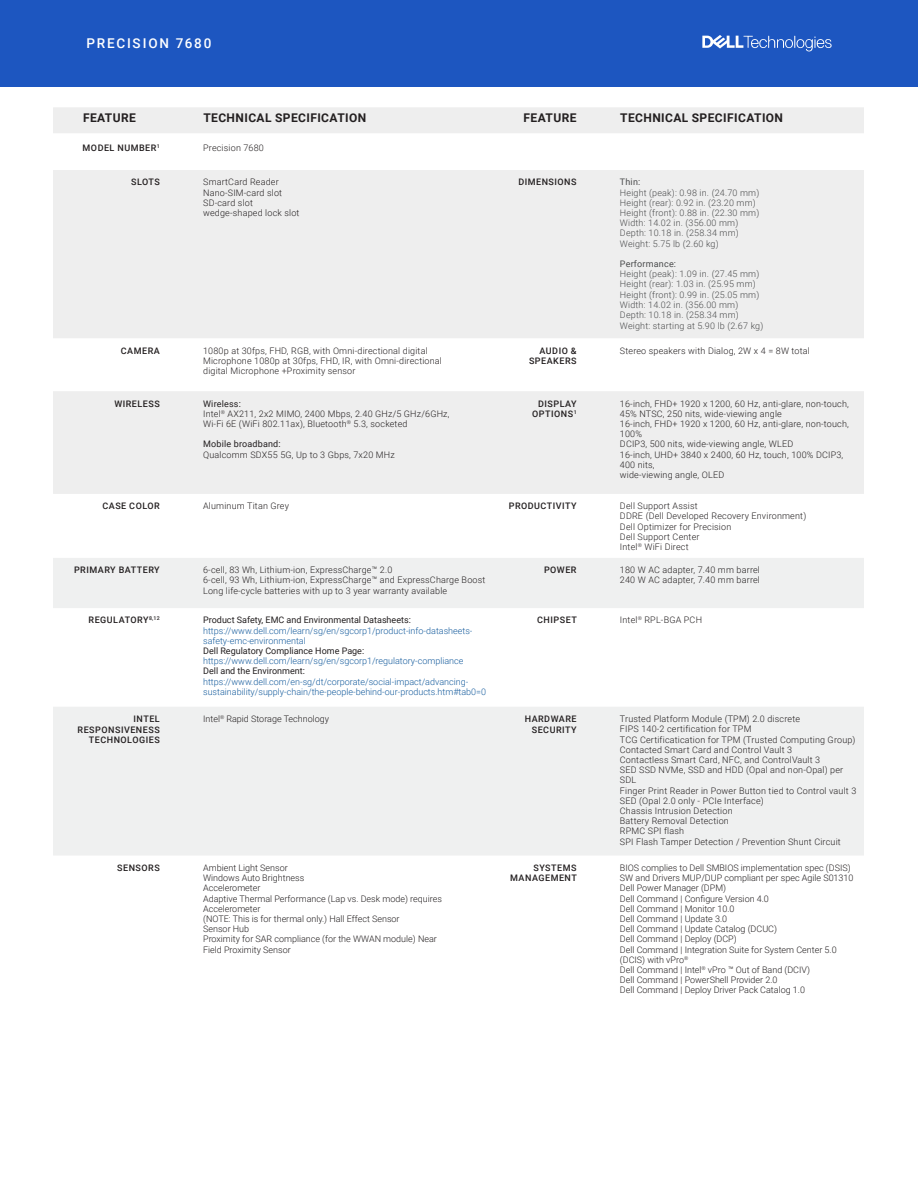
<style>
.page{position:relative;width:918px;height:1188px;background:#fff}
.page>*{position:absolute;margin:0;border:0;box-sizing:border-box;transform-origin:0 0}
.t1{font:500 13.5px "Roboto";letter-spacing:.135em;color:#fff}
.t2{font:700 12px "Roboto";letter-spacing:.035em;color:#231f20}
.t3{font:300 9px/10.2px "Roboto";letter-spacing:.02em;color:#231f20}
.t4{font:300 9px/10.2px "Roboto";color:#231f20}
.t5{font:300 9px/10.2px "Roboto";letter-spacing:.02em;color:#4b4c4d}
.t6{font:300 9px/10.2px "Roboto";color:#175d9e}
.t7{font:500 9px/10.5px "Roboto";letter-spacing:.055em;color:#231f20;text-align:right}
.t8{font:9px "Roboto";color:#231f20}
.t9{font:9px "Roboto";letter-spacing:.02em;color:#4b4c4d}
.t10{font:9px "Roboto";letter-spacing:.02em;color:#231f20}
.s1{font-weight:400}
</style>
<div class="page">
<div style="left:0;top:0;width:918px;height:86px;background:#1d56c0"></div>
<svg style="left:702px;top:35px;width:130px;height:16px"></svg>
<div style="left:53px;top:107px;width:811px;height:26px;background:#eee"></div>
<svg style="left:53px;top:170px;width:811px;height:324px;fill:#eee"></svg>
<div style="left:53px;top:558px;width:811px;height:50px;background:#eff0f0"></div>
<div style="left:53px;top:707px;width:811px;height:148px;background:#eff0f0"></div>
<h1 class="t1" style="left:86px;top:34px;width:126px">PRECISION 7680</h1>
<h2 class="t2" style="left:83px;top:110px;width:54px">FEATURE</h2>
<h2 class="t2" style="left:203px;top:110px;width:164px">TECHNICAL SPECIFICATION</h2>
<h2 class="t2" style="left:524px;top:110px;width:54px">FEATURE</h2>
<h2 class="t2" style="left:620px;top:110px;width:164px">TECHNICAL SPECIFICATION</h2>
<p class="t7" style="left:83px;top:142px;width:79px">MODEL NUMBER<sup>1</sup></p>
<p class="t3" style="left:203px;top:142px;width:62px">Precision 7680</p>
<p class="t7" style="left:131px;top:177px;width:30px">SLOTS</p>
<p class="t3" style="left:203px;top:177px;width:98px">SmartCard Reader<br>Nano-SIM-card slot<br>SD-card slot wedge-shaped lock slot</p>
<p class="t7" style="left:518px;top:177px;width:60px">DIMENSIONS</p>
<p class="t9" style="left:620px;top:176px;width:22px">Thin:</p>
<p class="t5" style="left:620px;top:187px;width:141px">Height (peak): 0.98 in. (24.70 mm)<br>Height (rear): 0.92 in. (23.20 mm)<br>Height (front): 0.88 in. (22.30 mm)<br>Width: 14.02 in. (356.00 mm)<br>Depth: 10.18 in. (258.34 mm)<br>Weight: 5.75 lb (2.60 kg)</p>
<p class="t9" style="left:620px;top:258px;width:58px">Performance:</p>
<p class="t5" style="left:620px;top:269px;width:145px">Height (peak): 1.09 in. (27.45 mm)<br>Height (rear): 1.03 in. (25.95 mm)<br>Height (front): 0.99 in. (25.05 mm)<br>Width: 14.02 in. (356.00 mm)<br>Depth: 10.18 in. (258.34 mm)<br>Weight: starting at 5.90 lb (2.67 kg)</p>
<p class="t7" style="left:121px;top:345px;width:40px">CAMERA</p>
<p class="t3" style="left:203px;top:345px;width:240px">1080p at 30fps, FHD, RGB, with Omni-directional digital<br>Microphone 1080p at 30fps, FHD, IR, with Omni-directional digital Microphone +Proximity sensor</p>
<p class="t7" style="left:529px;top:345px;width:49px">AUDIO &amp;<br>SPEAKERS</p>
<p class="t3" style="left:620px;top:345px;width:192px">Stereo speakers with Dialog, 2W x 4 = 8W total</p>
<p class="t7" style="left:114px;top:398px;width:47px">WIRELESS</p>
<p class="t3" style="left:203px;top:398px;width:248px"><span class="s1">Wireless:<br></span>Intel<sup>®</sup> AX211, 2x2 MIMO, 2400 Mbps, 2.40 GHz/5 GHz/6GHz,<br>Wi-Fi 6E (WiFi 802.11ax), Bluetooth<sup>®</sup> 5.3, socketed</p>
<p class="t10" style="left:203px;top:438px;width:79px">Mobile broadband:</p>
<p class="t3" style="left:203px;top:449px;width:193px">Qualcomm SDX55 5G, Up to 3 Gbps, 7x20 MHz</p>
<p class="t7" style="left:532px;top:398px;width:46px">DISPLAY<br>OPTIONS<sup>1</sup></p>
<p class="t3" style="left:620px;top:398px;width:230px">16-inch, FHD+ 1920 x 1200, 60 Hz, anti-glare, non-touch, 45% NTSC, 250 nits, wide-viewing angle<br>16-inch, FHD+ 1920 x 1200, 60 Hz, anti-glare, non-touch, 100%<br>DCIP3, 500 nits, wide-viewing angle, WLED<br>16-inch, UHD+ 3840 x 2400, 60 Hz, touch, 100% DCIP3, 400 nits,<br>wide-viewing angle, OLED</p>
<p class="t7" style="left:103px;top:501px;width:59px">CASE COLOR</p>
<p class="t3" style="left:203px;top:501px;width:87px">Aluminum Titan Grey</p>
<p class="t7" style="left:509px;top:501px;width:69px">PRODUCTIVITY</p>
<p class="t3" style="left:620px;top:501px;width:188px">Dell Support Assist<br>DDRE (Dell Developed Recovery Environment)<br>Dell Optimizer for Precision<br>Dell Support Center<br>Intel<sup>®</sup> WiFi Direct</p>
<p class="t7" style="left:74px;top:565px;width:87px">PRIMARY BATTERY</p>
<p class="t3" style="left:203px;top:565px;width:284px">6-cell, 83 Wh, Lithium-ion, ExpressCharge™ 2.0<br>6-cell, 93 Wh, Lithium-ion, ExpressCharge™ and ExpressCharge Boost<br>Long life-cycle batteries with up to 3 year warranty available</p>
<p class="t7" style="left:544px;top:565px;width:34px">POWER</p>
<p class="t3" style="left:620px;top:565px;width:142px">180 W AC adapter, 7.40 mm barrel<br>240 W AC adapter, 7.40 mm barrel</p>
<p class="t7" style="left:89px;top:615px;width:73px">REGULATORY<sup>8,12</sup></p>
<p class="t8" style="left:203px;top:614px;width:209px">Product Safety, EMC and Environmental Datasheets:</p>
<p class="t6" style="left:203px;top:625px;width:271px">https://www.dell.com/learn/sg/en/sgcorp1/product-info-datasheets&shy;safety-emc-environmental</p>
<p class="t8" style="left:203px;top:645px;width:163px">Dell Regulatory Compliance Home Page:</p>
<p class="t6" style="left:203px;top:656px;width:262px">https://www.dell.com/learn/sg/en/sgcorp1/regulatory-compliance</p>
<p class="t8" style="left:203px;top:665px;width:103px">Dell and the Environment:</p>
<p class="t6" style="left:203px;top:676px;width:285px">https://www.dell.com/en-sg/dt/corporate/social-impact/advancing&shy;sustainability/supply-chain/the-people-behind-our-products.htm#tab0=0</p>
<p class="t7" style="left:537px;top:615px;width:41px">CHIPSET</p>
<p class="t3" style="left:620px;top:615px;width:84px">Intel<sup>®</sup> RPL-BGA PCH</p>
<p class="t7" style="left:78px;top:713px;width:84px">INTEL<br>RESPONSIVENESS<br>TECHNOLOGIES</p>
<p class="t4" style="left:203px;top:713px;width:127px">Intel<sup>®</sup> Rapid Storage Technology</p>
<p class="t7" style="left:525px;top:713px;width:53px">HARDWARE<br>SECURITY</p>
<p class="t3" style="left:620px;top:713px;width:238px">Trusted Platform Module (TPM) 2.0 discrete<br>FIPS 140-2 certification for TPM<br>TCG Certificatication for TPM (Trusted Computing Group)<br>Contacted Smart Card and Control Vault 3<br>Contactless Smart Card, NFC, and ControlVault 3<br>SED SSD NVMe, SSD and HDD (Opal and non-Opal) per SDL<br>Finger Print Reader in Power Button tied to Control vault 3<br>SED (Opal 2.0 only - PCIe Interface)<br>Chassis Intrusion Detection<br>Battery Removal Detection<br>RPMC SPI flash<br>SPI Flash Tamper Detection / Prevention Shunt Circuit</p>
<p class="t7" style="left:117px;top:862px;width:44px">SENSORS</p>
<p class="t4" style="left:203px;top:862px;width:240px">Ambient Light Sensor<br>Windows Auto Brightness<br>Accelerometer<br>Adaptive Thermal Performance (Lap vs. Desk mode) requires<br>Accelerometer<br>(NOTE: This is for thermal only.) Hall Effect Sensor<br>Sensor Hub<br>Proximity for SAR compliance (for the WWAN module) Near<br>Field Proximity Sensor</p>
<p class="t7" style="left:510px;top:862px;width:68px">SYSTEMS<br>MANAGEMENT</p>
<p class="t4" style="left:620px;top:862px;width:235px">BIOS complies to Dell SMBIOS implementation spec (DSIS)<br>SW and Drivers MUP/DUP compliant per spec Agile S01310<br>Dell Power Manager (DPM)<br>Dell Command | Configure Version 4.0<br>Dell Command | Monitor 10.0<br>Dell Command | Update 3.0<br>Dell Command | Update Catalog (DCUC)<br>Dell Command | Deploy (DCP)<br>Dell Command | Integration Suite for System Center 5.0 (DCIS) with vPro<sup>®<br></sup>Dell Command | Intel<sup>®</sup> vPro ™ Out of Band (DCIV)<br>Dell Command | PowerShell Provider 2.0<br>Dell Command | Deploy Driver Pack Catalog 1.0</p>
</div>
